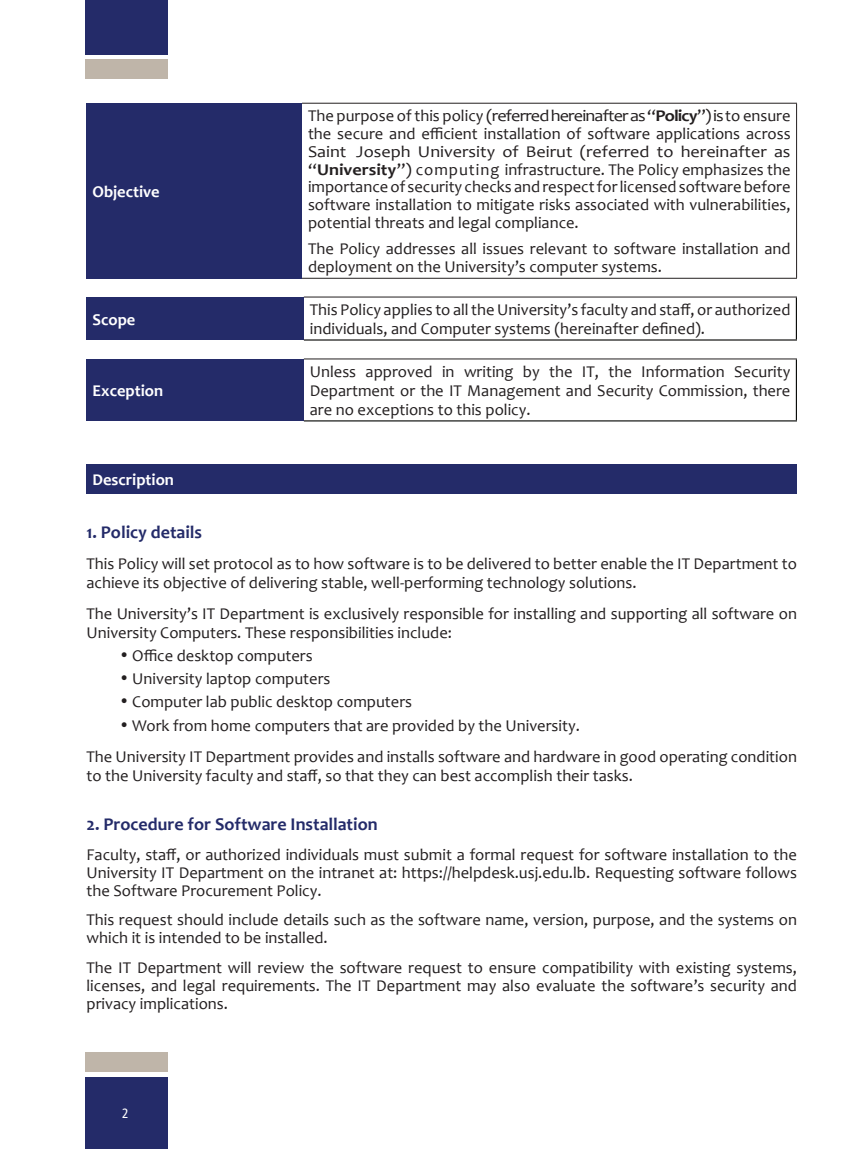
<style>
.page{position:relative;width:851px;height:1149px;background:#fff}
.page>*{position:absolute;margin:0;border:0;box-sizing:border-box;transform-origin:0 0}
.t1{font:700 18px "Candara";color:#242b69}
.t2{font:16.5px/17.9px "Candara";color:#231f20}
.t3{font:700 16.5px "Candara";color:#fff}
.t4{font:condensed 13.5px "Frutiger";color:#fff}
.s1{font-weight:700}
</style>
<div class="page">
<div style="left:85px;top:1076px;width:83px;height:72px;background:#242b69"></div>
<div style="left:85px;top:1051px;width:83px;height:19px;background:#bfb5a9"></div>
<div style="left:85px;top:60px;width:83px;height:19px;background:#bfb5a9"></div>
<div style="left:85px;top:0;width:83px;height:54px;background:#242b69"></div>
<div style="left:86px;top:103px;width:216px;height:175px;background:#242b69"></div>
<hr style="left:302px;top:103px;width:494px;height:1px;background:#231f20">
<hr style="left:302px;top:278px;width:494px;height:1px;background:#231f20">
<hr style="left:796px;top:104px;width:1px;height:174px;background:#231f20">
<div style="left:86px;top:297px;width:218px;height:43px;background:#242b69"></div>
<hr style="left:795px;top:297px;width:1px;height:42px;background:#040503">
<hr style="left:304px;top:339px;width:492px;height:1px;background:#040503">
<hr style="left:304px;top:296px;width:492px;height:1px;background:#231f20">
<div style="left:86px;top:359px;width:218px;height:62px;background:#242b69"></div>
<hr style="left:795px;top:359px;width:1px;height:61px;background:#040503">
<hr style="left:304px;top:420px;width:492px;height:1px;background:#040503">
<hr style="left:304px;top:358px;width:492px;height:1px;background:#231f20">
<div style="left:86px;top:464px;width:710px;height:30px;background:#242b69"></div>
<p class="t3" style="left:92px;top:181px;width:69px">Objective</p>
<p class="t2" style="left:308px;top:107px;width:484px;text-align:justify">The purpose of this policy (referred hereinafter as “<span class="s1">Policy</span>”) is to ensure the secure and efficient installation of software applications across Saint Joseph University of Beirut (referred to hereinafter as “<span class="s1">University</span>”) computing infrastructure. The Policy emphasizes the importance of security checks and respect for licensed software before software installation to mitigate risks associated with vulnerabilities, potential threats and legal compliance.</p>
<p class="t2" style="left:308px;top:240px;width:484px">The Policy addresses all issues relevant to software installation and deployment on the University’s computer systems.</p>
<p class="t3" style="left:92px;top:309px;width:44px">Scope</p>
<p class="t2" style="left:310px;top:300px;width:482px;line-height:19px">This Policy applies to all the University’s faculty and staff, or authorized individuals, and Computer systems (hereinafter defined).</p>
<p class="t3" style="left:92px;top:380px;width:72px">Exception</p>
<p class="t2" style="left:310px;top:362px;width:482px;line-height:18.9px;text-align:justify">Unless approved in writing by the IT, the Information Security Department or the IT Management and Security Commission, there are no exceptions to this policy.</p>
<p class="t3" style="left:92px;top:470px;width:83px">Description</p>
<p class="t1" style="left:86px;top:521px;width:117px">1. Policy details</p>
<p class="t2" style="left:86px;top:554px;width:711px;line-height:18.9px">This Policy will set protocol as to how software is to be delivered to better enable the IT Department to achieve its objective of delivering stable, well-performing technology solutions.</p>
<p class="t2" style="left:86px;top:603px;width:711px;line-height:18.9px">The University’s IT Department is exclusively responsible for installing and supporting all software on<br>University Computers. These responsibilities include:</p>
<p class="t2" style="left:120px;top:646px;width:193px">• Office desktop computers</p>
<p class="t2" style="left:120px;top:669px;width:211px">• University laptop computers</p>
<p class="t2" style="left:120px;top:693px;width:293px">• Computer lab public desktop computers</p>
<p class="t2" style="left:86px;top:709px;width:711px;line-height:30.9px;text-indent:34px">• Work from home computers that are provided by the University.<br>The University IT Department provides and installs software and hardware in good operating condition</p>
<p class="t2" style="left:86px;top:766px;width:547px">to the University faculty and staff, so that they can best accomplish their tasks.</p>
<p class="t1" style="left:86px;top:813px;width:292px">2. Procedure for Software Installation</p>
<p class="t2" style="left:86px;top:845px;width:711px;text-align:justify">Faculty, staff, or authorized individuals must submit a formal request for software installation to the University IT Department on the intranet at: https://helpdesk.usj.edu.lb. Requesting software follows the Software Procurement Policy.</p>
<p class="t2" style="left:86px;top:910px;width:711px">This request should include details such as the software name, version, purpose, and the systems on which it is intended to be installed.</p>
<p class="t2" style="left:86px;top:958px;width:711px;text-align:justify">The IT Department will review the software request to ensure compatibility with existing systems, licenses, and legal requirements. The IT Department may also evaluate the software’s security and privacy implications.</p>
<p class="t4" style="left:122px;top:1105px;width:8px">2</p>
</div>
